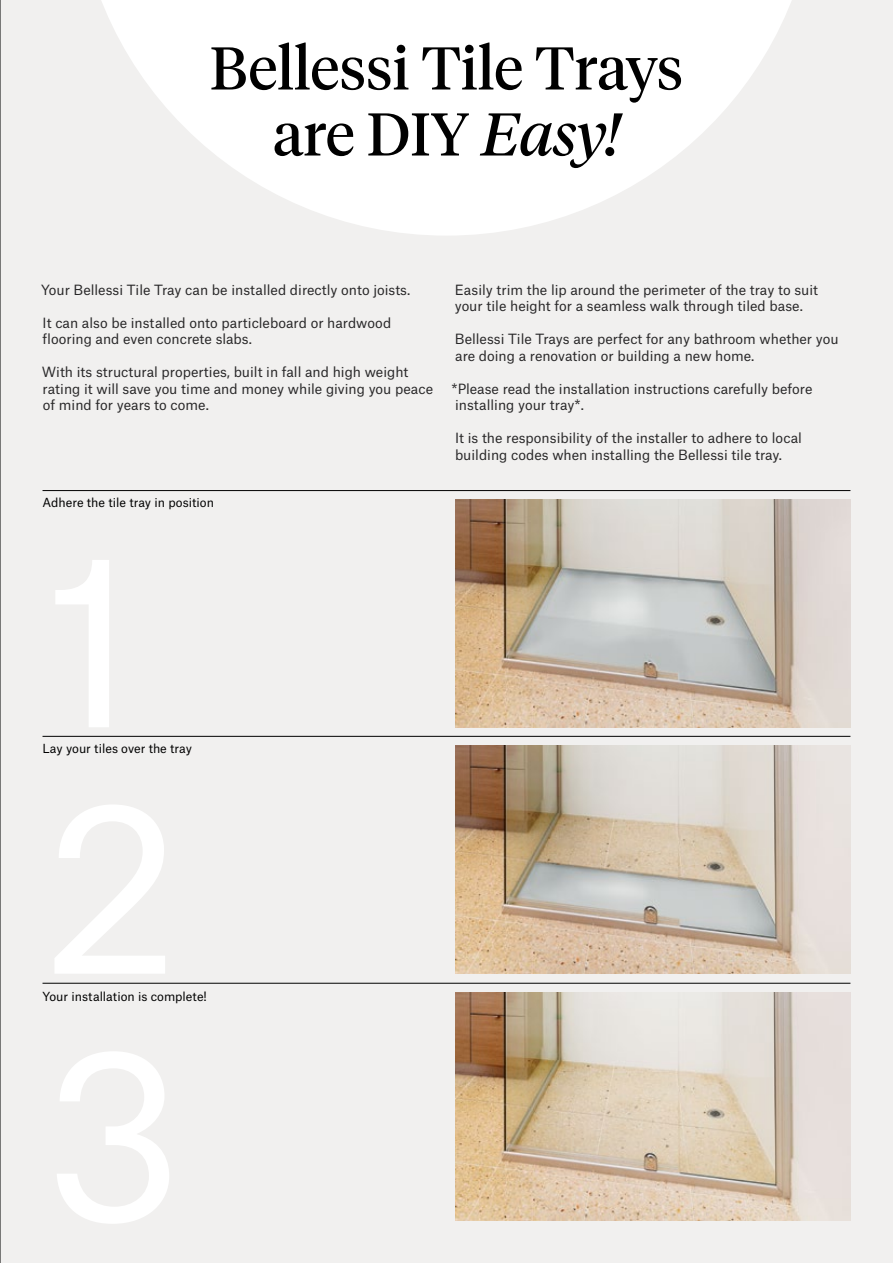
<style>
.page{position:relative;width:893px;height:1263px;background:#f1f0ef}
.page>*{position:absolute;margin:0;border:0;box-sizing:border-box;transform-origin:0 0}
.t1{font:60px/66px "Tiempos Headline";color:#000;text-align:center}
.t2{font:13.5px/16.5px "Atlas Grotesk";color:#292829}
.t3{font:12px "Atlas Grotesk";color:#000}
.s1{font-style:italic}
</style>
<div class="page">
<hr style="left:0;top:0;width:1px;height:1263px;background:#000">
<svg style="left:101px;top:0;width:691px;height:235px;fill:#fff"></svg>
<hr style="left:43px;top:490px;width:807px;height:1px;background:#000">
<hr style="left:43px;top:736px;width:807px;height:1px;background:#000">
<hr style="left:43px;top:983px;width:807px;height:1px;background:#000">
<img style="left:455px;top:500px;width:395px;height:227px">
<img style="left:455px;top:746px;width:395px;height:227px">
<img style="left:455px;top:993px;width:395px;height:227px">
<h1 class="t1" style="left:210px;top:32px;width:475px">Bellessi Tile Trays are DIY <span class="s1">Easy!</span></h1>
<p class="t2" style="left:41px;top:280px;width:371px">Your Bellessi Tile Tray can be installed directly onto joists.</p>
<p class="t2" style="left:43px;top:313px;width:350px">It can also be installed onto particleboard or hardwood flooring and even concrete slabs.</p>
<p class="t2" style="left:42px;top:362px;width:393px">With its structural properties, built in fall and high weight rating it will save you time and money while giving you peace of mind for years to come.</p>
<p class="t3" style="left:43px;top:493px;width:173px">Adhere the tile tray in position</p>
<p class="t2" style="left:455px;top:280px;width:365px">Easily trim the lip around the perimeter of the tray to suit your tile height for a seamless walk through tiled base.</p>
<p class="t2" style="left:455px;top:329px;width:385px">Bellessi Tile Trays are perfect for any bathroom whether you are doing a renovation or building a new home.</p>
<p class="t2" style="left:451px;top:379px;width:362px">*Please read the installation instructions carefully before installing your tray*.</p>
<p class="t2" style="left:455px;top:428px;width:348px">It is the responsibility of the installer to adhere to local building codes when installing the Bellessi tile tray.</p>
<p class="t3" style="left:43px;top:739px;width:151px">Lay your tiles over the tray</p>
<p class="t3" style="left:43px;top:986px;width:166px">Your installation is complete!</p>
</div>
